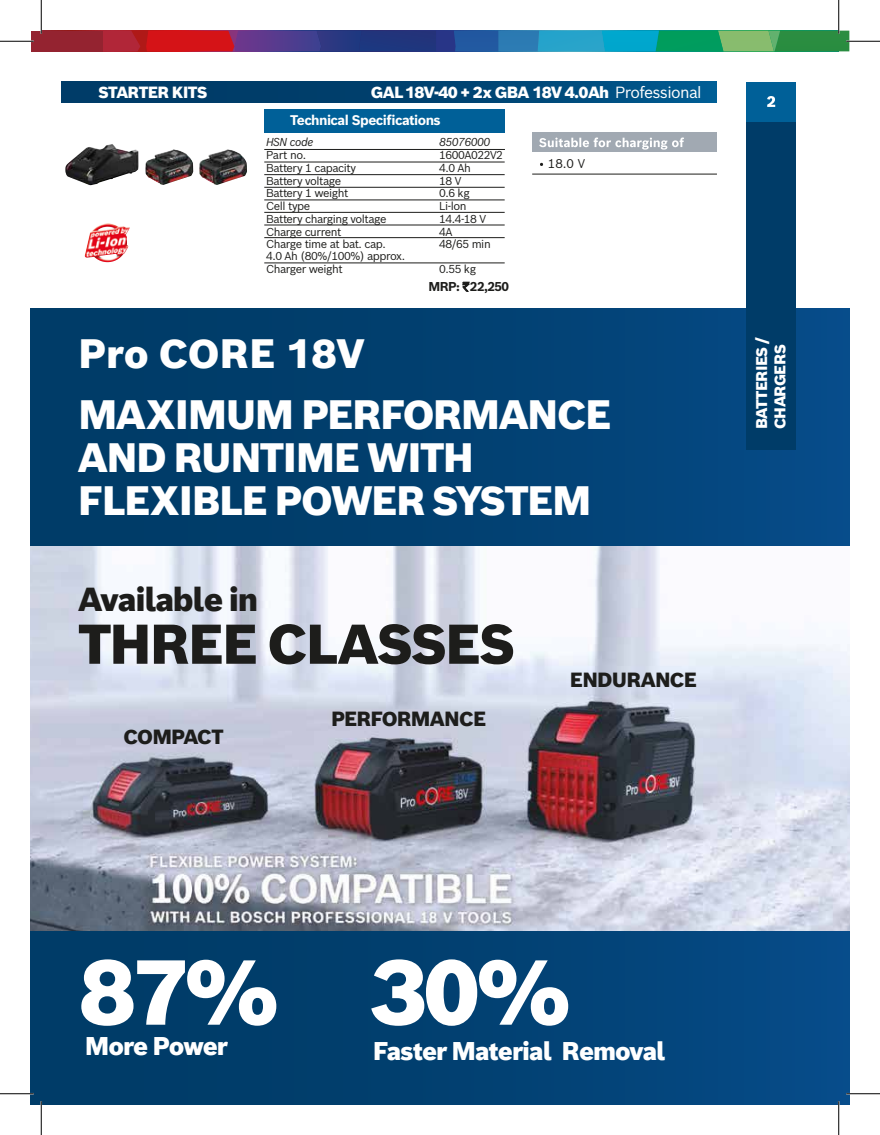
<style>
.page{position:relative;width:880px;height:1135px;background:#fff}
.page>*{position:absolute;margin:0;border:0;box-sizing:border-box;transform-origin:0 0}
.t1{font:900 90px "Bosch Sans";color:#fff}
.t2{font:900 54.75px "Bosch Sans";letter-spacing:-.04em;color:#1d1d1b}
.t3{font:900 40px/60.5px "Bosch Sans";letter-spacing:-.04em;color:#fff}
.t4{font:900 32.5px "Bosch Sans";letter-spacing:-.04em;color:#1d1d1b}
.t5{font:900 25px "Bosch Sans";letter-spacing:-.04em;color:#fff}
.t6{font:900 20px "Bosch Sans";letter-spacing:-.04em;color:#1d1d1b}
.t7{font:900 15.88px "Bosch Sans";letter-spacing:-.04em;color:#fff}
.t8{font:900 15.12px/18.2px "Bosch Sans";letter-spacing:-.04em;color:#fff}
.t9{font:700 13.75px "Bosch Sans";letter-spacing:-.04em;color:#fff}
.t10{font:700 12.5px "Bosch Sans";letter-spacing:-.04em;color:#1d1d1b}
.t11{font:12.38px "Bosch Sans";color:#1d1d1b}
.t12{font:11.25px/12.6px "Bosch Sans";letter-spacing:-.04em;color:#1d1d1b}
.t13{font:italic 11.25px "Bosch Sans";letter-spacing:-.04em;color:#1d1d1b}
.s1{font-weight:400}
</style>
<div class="page">
<div style="left:31px;top:309px;width:818px;height:795px;background:linear-gradient(to right,#003962,#064a85)"></div>
<div style="left:31px;top:31px;width:72px;height:20px;background:#942330"></div>
<svg style="left:103px;top:31px;width:746px;height:20px;background:#496377"></svg>
<img style="left:31px;top:546px;width:818px;height:385px">
<hr style="left:0;top:40px;width:34px;height:2px;background:#fff">
<hr style="left:846px;top:40px;width:34px;height:2px;background:#fff">
<hr style="left:40px;top:0;width:2px;height:34px;background:#fff">
<hr style="left:40px;top:1101px;width:2px;height:34px;background:#fff">
<hr style="left:0;top:41px;width:34px;height:1px;background:#000">
<hr style="left:846px;top:41px;width:34px;height:1px;background:#000">
<hr style="left:0;top:1093px;width:34px;height:1px;background:#000">
<hr style="left:846px;top:1093px;width:34px;height:1px;background:#000">
<hr style="left:41px;top:0;width:1px;height:34px;background:#000">
<hr style="left:41px;top:1101px;width:1px;height:34px;background:#000">
<hr style="left:838px;top:0;width:1px;height:34px;background:#000">
<hr style="left:838px;top:1101px;width:1px;height:34px;background:#000">
<div style="left:746px;top:82px;width:50px;height:368px;background:#003c68"></div>
<div style="left:746px;top:82px;width:50px;height:39px;background:#006098"></div>
<svg style="left:767px;top:96px;width:8px;height:11px"></svg>
<div style="left:62px;top:82px;width:655px;height:21px;background:linear-gradient(to right,#00355f,#005488)"></div>
<div style="left:264px;top:109px;width:241px;height:24px;background:#006098"></div>
<div style="left:532px;top:132px;width:185px;height:20px;background:#a1a9b2"></div>
<hr style="left:532px;top:174px;width:185px;height:1px;background:#1d1d1b">
<hr style="left:264px;top:162px;width:241px;height:1px;background:#1d1d1b">
<hr style="left:264px;top:174px;width:241px;height:1px;background:#1d1d1b">
<hr style="left:264px;top:149px;width:241px;height:1px;background:#1d1d1b">
<hr style="left:264px;top:187px;width:241px;height:1px;background:#1d1d1b">
<hr style="left:264px;top:200px;width:241px;height:1px;background:#1d1d1b">
<hr style="left:264px;top:225px;width:241px;height:1px;background:#1d1d1b">
<hr style="left:264px;top:212px;width:241px;height:1px;background:#1d1d1b">
<hr style="left:264px;top:237px;width:241px;height:1px;background:#1d1d1b">
<hr style="left:264px;top:263px;width:241px;height:1px;background:#1d1d1b">
<svg style="left:462px;top:282px;width:7px;height:10px"></svg>
<svg style="left:539px;top:138px;width:145px;height:12px"></svg>
<svg style="left:97px;top:223px;width:11px;height:4px"></svg>
<img style="left:65px;top:144px;width:182px;height:41px">
<h3 class="t7" style="left:98px;top:82px;width:111px">STARTER KITS</h3>
<h3 class="t7" style="left:371px;top:82px;width:332px">GAL18V-40 + 2x GBA 18V 4.0Ah <span class="s1">Professional</span></h3>
<p class="t9" style="left:290px;top:110px;width:152px">Technical Specifications</p>
<p class="t13" style="left:266px;top:135px;width:49px">HSN code</p>
<p class="t12" style="left:266px;top:148px;width:140px">Part no.<br>Battery 1 capacity<br>Battery voltage<br>Battery 1 weight<br>Cell type<br>Battery charging voltage<br>Charge current<br>Charge time at bat. cap.<br>4.0 Ah (80%/100%) approx.<br>Charger weight</p>
<p class="t13" style="left:439px;top:135px;width:53px">85076000</p>
<p class="t12" style="left:439px;top:148px;width:65px">1600A022V2<br>4.0 Ah<br>18 V<br>0.6 kg<br>Li-lon<br>14.4-18 V<br>4A<br>48/65 min</p>
<p class="t12" style="left:439px;top:262px;width:38px">0.55 kg</p>
<p class="t10" style="left:428px;top:277px;width:82px">MRP: 22,250</p>
<p class="t11" style="left:548px;top:155px;width:39px">18.0 V</p>
<h3 class="t3" style="left:78px;top:323px;width:535px">Pro CORE 18V<br>MAXIMUM PERFORMANCE</h3>
<h3 class="t3" style="left:78px;top:435px;width:515px;line-height:43px">AND RUNTIME WITH<br>FLEXIBLE POWER SYSTEM</h3>
<h3 class="t4" style="left:78px;top:578px;width:182px">Available in</h3>
<h2 class="t2" style="left:78px;top:608px;width:439px">THREE CLASSES</h2>
<h3 class="t6" style="left:124px;top:723px;width:102px">COMPACT</h3>
<h3 class="t6" style="left:331px;top:705px;width:157px">PERFORMANCE</h3>
<h3 class="t6" style="left:570px;top:666px;width:129px">ENDURANCE</h3>
<h3 class="t8" style="left:752px;top:429px;width:94px;rotate:-90deg">BATTERIES /<br>CHARGERS</h3>
<h1 class="t1" style="left:79px;top:933px;width:203px">87%</h1>
<h3 class="t5" style="left:85px;top:1029px;width:145px">More Power</h3>
<h1 class="t1" style="left:370px;top:933px;width:204px">30%</h1>
<h3 class="t5" style="left:373px;top:1035px;width:294px">Faster Material Removal</h3>
</div>
